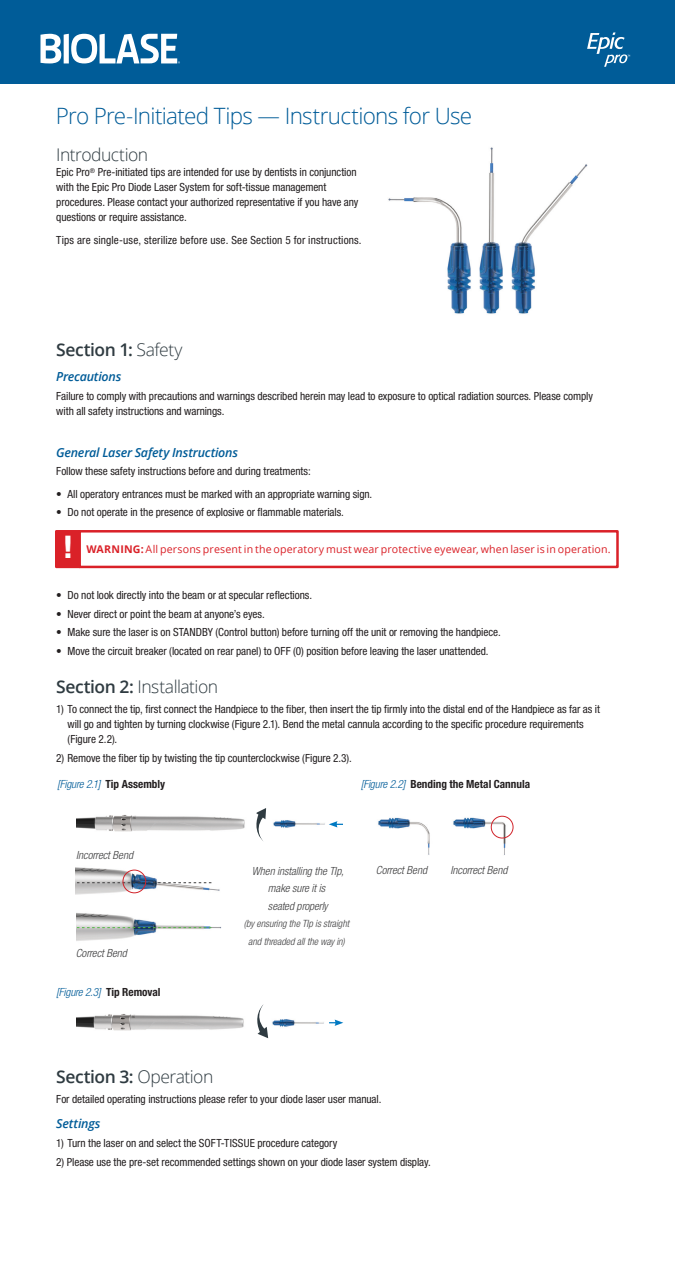
<style>
.page{position:relative;width:675px;height:1283px;background:#fff}
.page>*{position:absolute;margin:0;border:0;box-sizing:border-box;transform-origin:0 0}
.t1{font:800 condensed 31.25px "Helvetica Neue LT Std";color:#fff}
.t2{font:300 22.5px "Open Sans";letter-spacing:-.03em;color:#005c98}
.t3{font:600 17.5px "Open Sans";letter-spacing:-.025em;color:#2f3b41}
.t4{font:300 17.5px "Open Sans";letter-spacing:-.03em;color:#2f3b41}
.t5{font:italic 600 12.5px "Open Sans";letter-spacing:-.02em;color:#005c98}
.t6{font:condensed 11.25px/15px "Helvetica Neue LT Std";letter-spacing:-.005em;color:#231f20}
.t7{font:italic 300 condensed 11.25px/17.5px "Helvetica Neue LT Std";color:#3e3e3f;text-align:center}
.t8{font:condensed 11.25px "Helvetica Neue LT Std";letter-spacing:.015em;color:#231f20}
.t9{font:italic 300 condensed 11.25px "Helvetica Neue LT Std";letter-spacing:-.01em;color:#005c98}
.t10{font:700 condensed 11.25px "Helvetica Neue LT Std";color:#231f20}
.t11{font:10.62px "Open Sans";letter-spacing:.015em;color:#da2128}
.t12{font:italic 300 condensed 10px/17.5px "Helvetica Neue LT Std";color:#3e3e3f;text-align:center}
.s1{font-weight:300}
.s2{font-weight:700}
.s3{font-weight:600}
.s4{font-weight:700;font-style:normal;color:#231f20}
.s5{font-weight:300;font-style:italic;color:#005c98}
</style>
<div class="page">
<div style="left:0;top:0;width:675px;height:83px;background:#005c98"></div>
<svg style="left:41px;top:34px;width:139px;height:29px"></svg>
<div style="left:78px;top:530px;width:541px;height:38px;border:2px solid #da2128"></div>
<div style="left:56px;top:531px;width:24px;height:36px;background:#da2128"></div>
<div style="left:55px;top:530px;width:26px;height:38px;border:2px solid #da2128"></div>
<img style="left:388px;top:147px;width:200px;height:167px">
<img style="left:76px;top:1014px;width:248px;height:24px">
<img style="left:77px;top:808px;width:261px;height:24px">
<svg style="left:329px;top:821px;width:14px;height:6px"></svg>
<svg style="left:255px;top:808px;width:11px;height:33px"></svg>
<img style="left:453px;top:815px;width:59px;height:40px">
<img style="left:378px;top:817px;width:52px;height:38px">
<svg style="left:329px;top:1019px;width:14px;height:7px"></svg>
<svg style="left:255px;top:1004px;width:13px;height:34px"></svg>
<img style="left:77px;top:913px;width:145px;height:28px">
<img style="left:76px;top:867px;width:144px;height:28px">
<svg style="left:77px;top:927px;width:134px;height:1px"></svg>
<svg style="left:587px;top:32px;width:43px;height:35px"></svg>
<svg style="left:77px;top:882px;width:134px;height:1px"></svg>
<div style="left:123px;top:869px;width:23px;height:24px;border:1px solid #d1232a;border-radius:50%"></div>
<div style="left:491px;top:816px;width:22px;height:22px;border:1px solid #d1232a;border-radius:50%"></div>
<h2 class="t2" style="left:56px;top:101px;width:418px">Pro Pre-Initiated Tips — Instructions for Use</h2>
<h3 class="t4" style="left:56px;top:143px;width:93px">Introduction</h3>
<p class="t6" style="left:56px;top:165px;width:304px">Epic Pro<sup>®</sup> Pre-initiated tips are intended for use by dentists in conjunction with the Epic Pro Diode Laser System for soft-tissue management procedures. Please contact your authorized representative if you have any questions or require assistance.</p>
<p class="t8" style="left:56px;top:233px;width:307px">Tips are single-use, sterilize before use. See Section 5 for instructions.</p>
<h3 class="t3" style="left:56px;top:338px;width:128px">Section 1: <span class="s1">Safety</span></h3>
<p class="t5" style="left:56px;top:368px;width:67px">Precautions</p>
<p class="t6" style="left:56px;top:388px;width:538px">Failure to comply with precautions and warnings described herein may lead to exposure to optical radiation sources. Please comply with all safety instructions and warnings.</p>
<p class="t5" style="left:56px;top:444px;width:183px">General Laser Safety Instructions</p>
<p class="t6" style="left:56px;top:463px;width:256px">Follow these safety instructions before and during treatments:</p>
<p class="t6" style="left:56px;top:486px;width:318px">• All operatory entrances must be marked with an appropriate warning sign.</p>
<p class="t6" style="left:56px;top:505px;width:289px">• Do not operate in the presence of explosive or flammable materials.</p>
<h1 class="t1" style="left:63px;top:527px;width:12px">!</h1>
<p class="t11" style="left:86px;top:542px;width:526px"><span class="s2">WARNING:</span> All persons present in the operatory must wear protective eyewear, when laser is in operation.</p>
<p class="t6" style="left:56px;top:587px;width:257px">• Do not look directly into the beam or at specular reflections.</p>
<p class="t6" style="left:56px;top:606px;width:210px">• Never direct or point the beam at anyone’s eyes.</p>
<p class="t6" style="left:56px;top:625px;width:446px">• Make sure the laser is on STANDBY (Control button) before turning off the unit or removing the handpiece.</p>
<p class="t6" style="left:56px;top:643px;width:434px">• Move the circuit breaker (located on rear panel) to OFF (0) position before leaving the laser unattended.</p>
<h3 class="t4" style="left:56px;top:674px;width:163px"><span class="s3">Section 2:</span> Installation</h3>
<p class="t6" style="left:68px;top:701px;width:534px;text-indent:-11px">1) To connect the tip, first connect the Handpiece to the fiber, then insert the tip firmly into the distal end of the Handpiece as far as it will go and tighten by turning clockwise (Figure 2.1). Bend the metal cannula according to the specific procedure requirements (Figure 2.2).</p>
<p class="t6" style="left:56px;top:750px;width:297px">2) Remove the fiber tip by twisting the tip counterclockwise (Figure 2.3).</p>
<p class="t9" style="left:57px;top:777px;width:110px">[Figure 2.1] <span class="s4">Tip Assembly</span></p>
<p class="t7" style="left:76px;top:846px;width:59px">Incorrect Bend</p>
<p class="t7" style="left:76px;top:944px;width:53px">Correct Bend</p>
<p class="t9" style="left:56px;top:985px;width:106px">[Figure 2.3] <span class="s4">Tip Removal</span></p>
<p class="t10" style="left:361px;top:777px;width:171px"><span class="s5">[Figure 2.2]</span> Bending the Metal Cannula</p>
<p class="t7" style="left:252px;top:862px;width:93px">When installing the TIp, make sure it is<br>seated properly</p>
<p class="t12" style="left:244px;top:915px;width:107px">(by ensuring the TIp is straight and threaded all the way in)</p>
<p class="t7" style="left:376px;top:861px;width:53px">Correct Bend</p>
<p class="t7" style="left:450px;top:861px;width:59px">Incorrect Bend</p>
<h3 class="t3" style="left:56px;top:1064px;width:159px">Section 3: <span class="s1">Operation</span></h3>
<p class="t6" style="left:56px;top:1091px;width:327px">For detailed operating instructions please refer to your diode laser user manual.</p>
<p class="t5" style="left:56px;top:1115px;width:46px">Settings</p>
<p class="t6" style="left:56px;top:1135px;width:283px">1) Turn the laser on and select the SOFT-TISSUE procedure category</p>
<p class="t6" style="left:56px;top:1154px;width:376px">2) Please use the pre-set recommended settings shown on your diode laser system display.</p>
</div>
